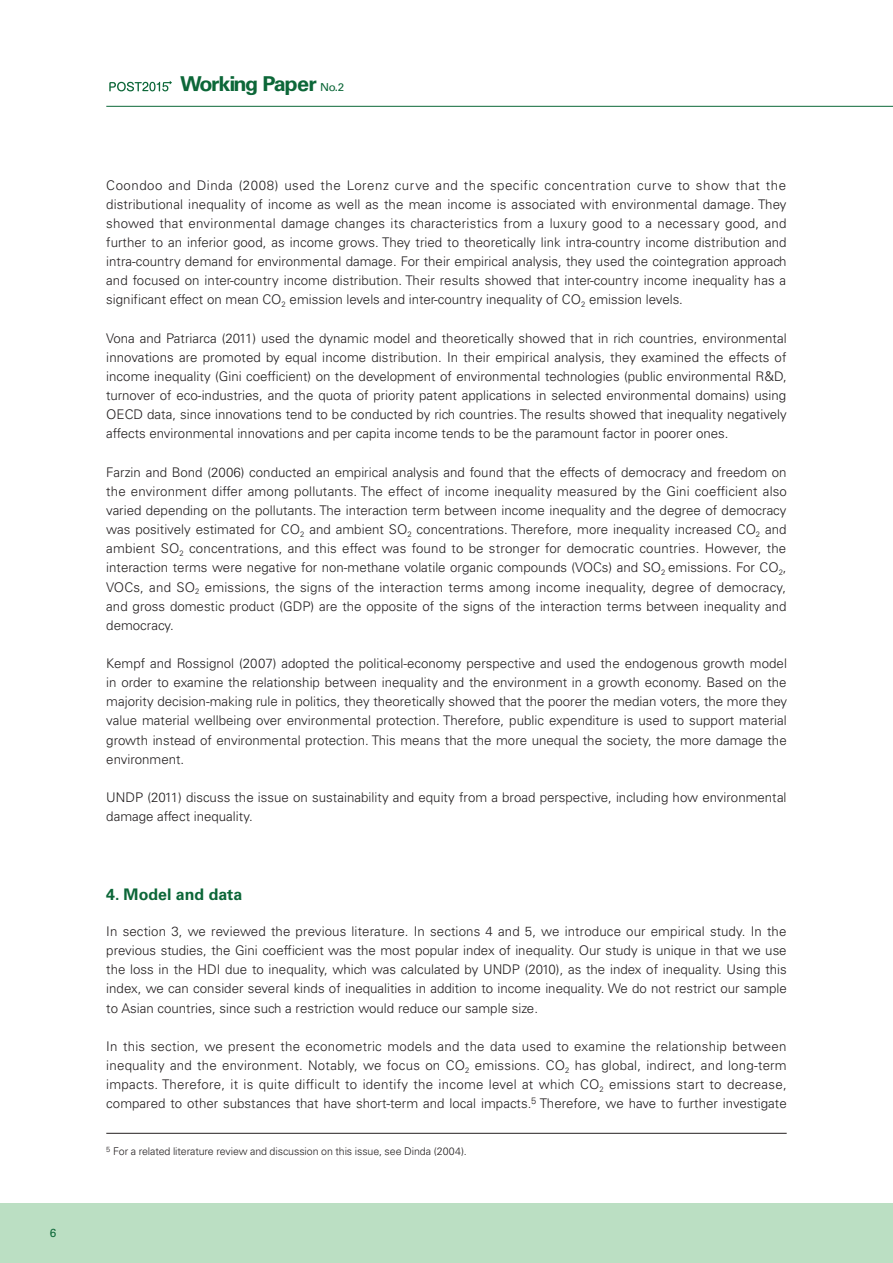
<style>
.page{position:relative;width:893px;height:1263px;background:#fff}
.page>*{position:absolute;margin:0;border:0;box-sizing:border-box;transform-origin:0 0}
.t1{font:700 20.55px "Univers LT Std";letter-spacing:-.07em;color:#0c6738;scale:1.05 1}
.t2{font:700 15.9px "Univers LT Std";color:#0c6738}
.t3{font:300 13.35px/19.2px "Univers LT Std";color:#231f20;text-align:justify}
.t4{font:11.7px "Univers LT Std";color:#0c6738}
.t5{font:300 10.65px "Univers LT Std";letter-spacing:-.01em;color:#231f20}
.s1{font-weight:400;font-size:10.95px}
</style>
<div class="page">
<div style="left:0;top:1203px;width:893px;height:60px;background:#bbdfc3"></div>
<hr style="left:106px;top:106px;width:787px;height:1px;background:#0c6738">
<svg style="left:109px;top:81px;width:63px;height:10px"></svg>
<hr style="left:106px;top:1133px;width:681px;height:1px;background:#231f20">
<p class="t4" style="left:50px;top:1226px;width:8px">6</p>
<h1 class="t1" style="left:180px;top:72px;width:158px">Working Paper <span class="s1">No.2</span></h1>
<p class="t3" style="left:106px;top:175px;width:682px">Coondoo and Dinda (2008) used the Lorenz curve and the specific concentration curve to show that the distributional inequality of income as well as the mean income is associated with environmental damage. They showed that environmental damage changes its characteristics from a luxury good to a necessary good, and further to an inferior good, as income grows. They tried to theoretically link intra-country income distribution and intra-country demand for environmental damage. For their empirical analysis, they used the cointegration approach and focused on inter-country income distribution. Their results showed that inter-country income inequality has a significant effect on mean CO<sub>2</sub> emission levels and inter-country inequality of CO<sub>2</sub> emission levels.</p>
<p class="t3" style="left:106px;top:328px;width:682px">Vona and Patriarca (2011) used the dynamic model and theoretically showed that in rich countries, environmental innovations are promoted by equal income distribution. In their empirical analysis, they examined the effects of income inequality (Gini coefficient) on the development of environmental technologies (public environmental R&amp;D, turnover of eco-industries, and the quota of priority patent applications in selected environmental domains) using OECD data, since innovations tend to be conducted by rich countries. The results showed that inequality negatively affects environmental innovations and per capita income tends to be the paramount factor in poorer ones.</p>
<p class="t3" style="left:106px;top:462px;width:682px">Farzin and Bond (2006) conducted an empirical analysis and found that the effects of democracy and freedom on the environment differ among pollutants. The effect of income inequality measured by the Gini coefficient also varied depending on the pollutants. The interaction term between income inequality and the degree of democracy was positively estimated for CO<sub>2</sub> and ambient SO<sub>2</sub> concentrations. Therefore, more inequality increased CO<sub>2</sub> and ambient SO<sub>2</sub> concentrations, and this effect was found to be stronger for democratic countries. However, the interaction terms were negative for non-methane volatile organic compounds (VOCs) and SO<sub>2</sub> emissions. For CO<sub>2</sub>, VOCs, and SO<sub>2</sub> emissions, the signs of the interaction terms among income inequality, degree of democracy, and gross domestic product (GDP) are the opposite of the signs of the interaction terms between inequality and democracy.</p>
<p class="t3" style="left:106px;top:654px;width:682px">Kempf and Rossignol (2007) adopted the political-economy perspective and used the endogenous growth model in order to examine the relationship between inequality and the environment in a growth economy. Based on the majority decision-making rule in politics, they theoretically showed that the poorer the median voters, the more they value material wellbeing over environmental protection. Therefore, public expenditure is used to support material growth instead of environmental protection. This means that the more unequal the society, the more damage the environment.</p>
<p class="t3" style="left:106px;top:788px;width:682px">UNDP (2011) discuss the issue on sustainability and equity from a broad perspective, including how environmental damage affect inequality.</p>
<p class="t2" style="left:106px;top:885px;width:138px">4. Model and data</p>
<p class="t3" style="left:106px;top:922px;width:682px">In section 3, we reviewed the previous literature. In sections 4 and 5, we introduce our empirical study. In the previous studies, the Gini coefficient was the most popular index of inequality. Our study is unique in that we use the loss in the HDI due to inequality, which was calculated by UNDP (2010), as the index of inequality. Using this index, we can consider several kinds of inequalities in addition to income inequality. We do not restrict our sample to Asian countries, since such a restriction would reduce our sample size.</p>
<p class="t3" style="left:106px;top:1036px;width:682px">In this section, we present the econometric models and the data used to examine the relationship between inequality and the environment. Notably, we focus on CO<sub>2</sub> emissions. CO<sub>2</sub> has global, indirect, and long-term impacts. Therefore, it is quite difficult to identify the income level at which CO<sub>2</sub> emissions start to decrease, compared to other substances that have short-term and local impacts.<sup>5</sup> Therefore, we have to further investigate</p>
<p class="t5" style="left:106px;top:1145px;width:362px"><sup>5</sup> For a related literature review and discussion on this issue, see Dinda (2004).</p>
</div>
